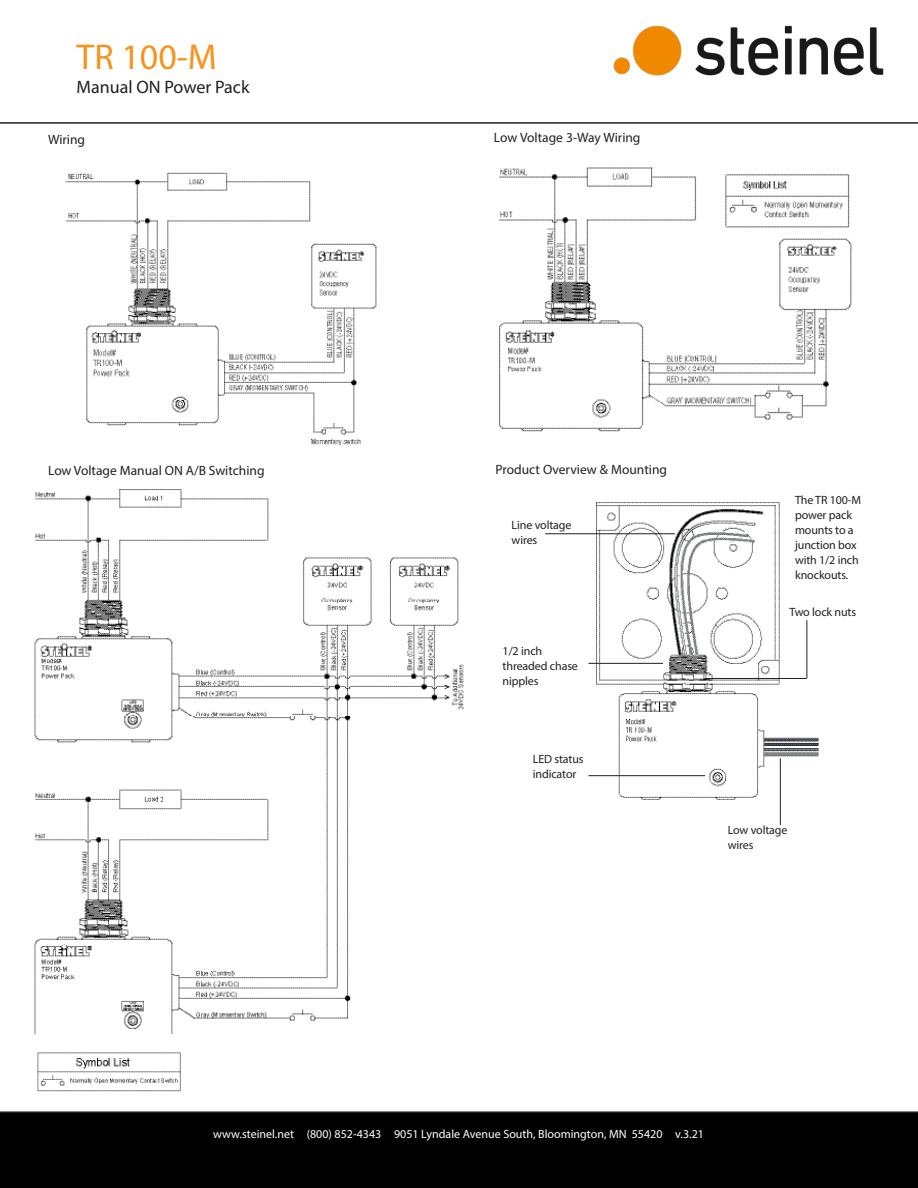
<style>
.page{position:relative;width:918px;height:1188px;background:#fff}
.page>*{position:absolute;margin:0;border:0;box-sizing:border-box;transform-origin:0 0}
.t1{font:36px "Myriad Pro";color:#f7931d}
.t2{font:18px "Myriad Pro";color:#231f20}
.Copy-Text{font:13.5px "Myriad Pro";color:#231f20}
.Copy-Text_Bold{font:13.5px "Myriad Pro";color:#231f20}
.t3{font:12px/15px "Myriad Pro";letter-spacing:-.01em;color:#231f20}
.t4{font:12px "Myriad Pro";color:#fff}
</style>
<div class="page">
<div style="left:0;top:1111px;width:918px;height:77px;background:#000"></div>
<hr style="left:0;top:122px;width:918px;height:2px;background:#231f20">
<img style="left:597px;top:502px;width:222px;height:298px">
<img style="left:65px;top:172px;width:312px;height:274px">
<img style="left:499px;top:167px;width:353px;height:265px">
<hr style="left:545px;top:533px;width:130px;height:1px;background:#231f20">
<hr style="left:588px;top:663px;width:75px;height:1px;background:#231f20">
<hr style="left:588px;top:775px;width:117px;height:1px;background:#231f20">
<hr style="left:705px;top:678px;width:102px;height:1px;background:#231f20">
<hr style="left:807px;top:620px;width:1px;height:58px;background:#231f20">
<hr style="left:780px;top:758px;width:1px;height:67px;background:#231f20">
<img style="left:34px;top:489px;width:430px;height:545px">
<img style="left:37px;top:1052px;width:144px;height:40px">
<img style="left:613px;top:26px;width:270px;height:49px">
<p class="t1" style="left:77px;top:35px;width:142px">TR 100-M</p>
<p class="t2" style="left:77px;top:76px;width:174px">Manual ON Power Pack</p>
<p class="Copy-Text_Bold" style="left:48px;top:131px;width:39px">Wiring</p>
<p class="Copy-Text" style="left:494px;top:130px;width:148px">Low Voltage 3-Way Wiring</p>
<p class="Copy-Text_Bold" style="left:48px;top:462px;width:218px">Low Voltage Manual ON A/B Switching</p>
<p class="Copy-Text" style="left:495px;top:461px;width:173px">Product Overview &amp; Mounting</p>
<p class="t3" style="left:512px;top:518px;width:61px">Line voltage wires</p>
<p class="t3" style="left:503px;top:643px;width:77px">1/2 inch threaded chase nipples</p>
<p class="t3" style="left:533px;top:751px;width:52px">LED status indicator</p>
<p class="t3" style="left:795px;top:492px;width:68px">The TR 100-M power pack mounts to a junction box with 1/2 inch knockouts.</p>
<p class="t3" style="left:789px;top:604px;width:68px">Two lock nuts</p>
<p class="t3" style="left:728px;top:823px;width:61px">Low voltage wires</p>
<p class="t4" style="left:213px;top:1127px;width:492px">www.steinel.net (800) 852-4343 9051 Lyndale Avenue South, Bloomington, MN 55420 v.3.21</p>
</div>
